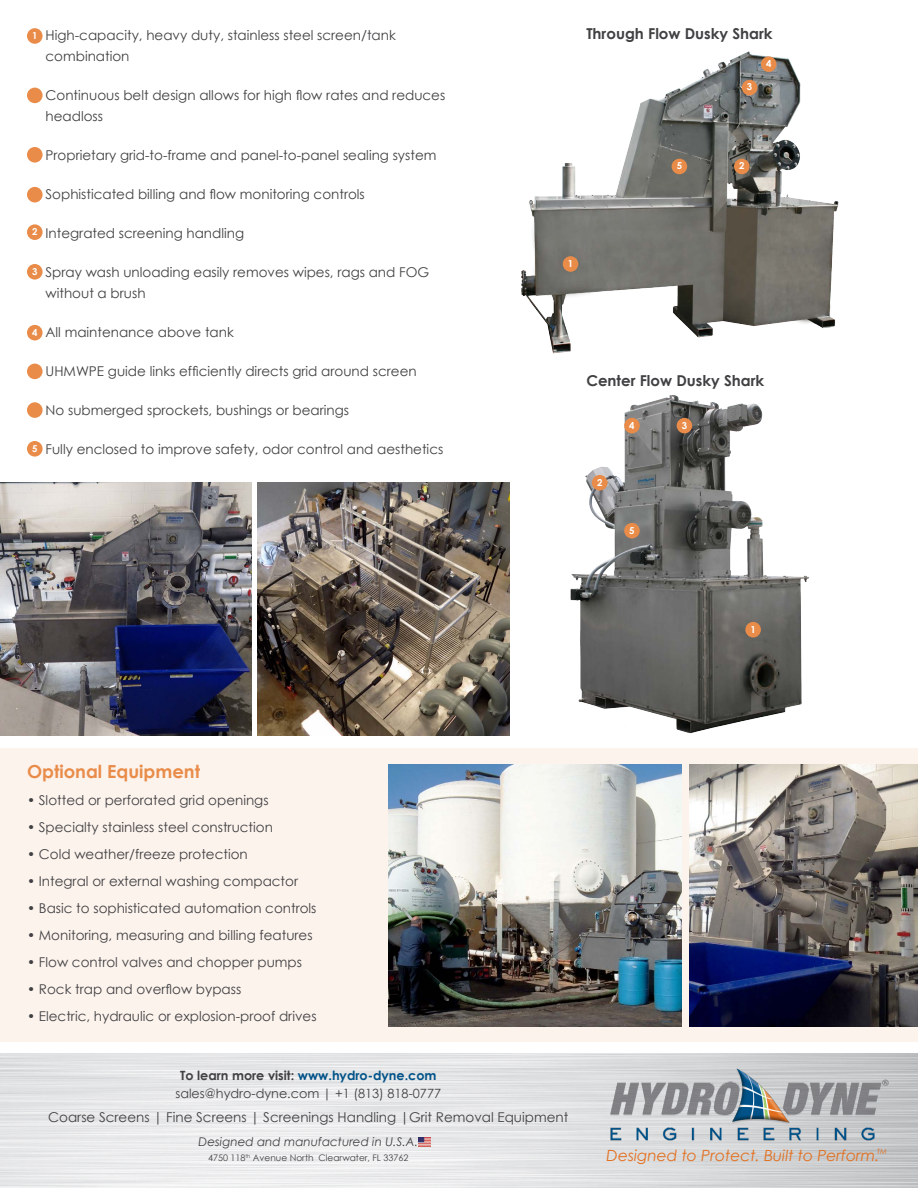
<style>
.page{position:relative;width:918px;height:1188px;background:#fff}
.page>*{position:absolute;margin:0;border:0;box-sizing:border-box;transform-origin:0 0}
.t1{font:700 18px "Century Gothic";color:#e98c49}
.t2{font:italic 15.45px "Century Gothic";color:#e36f1e}
.t3{font:700 15px "Century Gothic";color:#414042}
.t4{font:13.5px/21px "Century Gothic";color:#414042}
.t5{font:12.75px/18px "Century Gothic";color:#414042;text-align:center}
.t6{font:italic 12px "Century Gothic";color:#414042}
.t7{font:700 9.6px "Century Gothic";color:#fff}
.t8{font:9px "Century Gothic";color:#414042}
.s1{font-weight:700}
.s2{font-weight:700;color:#005288}
</style>
<div class="page">
<img style="left:521px;top:51px;width:318px;height:303px">
<img style="left:570px;top:395px;width:239px;height:339px">
<div style="left:27px;top:28px;width:16px;height:16px;background:#e98c49;border-radius:50%"></div>
<div style="left:745px;top:622px;width:16px;height:15px;background:#e98c49;border-radius:50%"></div>
<div style="left:563px;top:256px;width:15px;height:16px;background:#e98c49;border-radius:50%"></div>
<div style="left:27px;top:88px;width:16px;height:15px;background:#e98c49;border-radius:50%"></div>
<div style="left:27px;top:147px;width:16px;height:16px;background:#e98c49;border-radius:50%"></div>
<div style="left:27px;top:364px;width:16px;height:15px;background:#e98c49;border-radius:50%"></div>
<div style="left:27px;top:402px;width:16px;height:16px;background:#e98c49;border-radius:50%"></div>
<div style="left:27px;top:187px;width:16px;height:15px;background:#e98c49;border-radius:50%"></div>
<div style="left:27px;top:224px;width:16px;height:16px;background:#e98c49;border-radius:50%"></div>
<div style="left:592px;top:475px;width:16px;height:15px;background:#e98c49;border-radius:50%"></div>
<div style="left:734px;top:159px;width:16px;height:15px;background:#e98c49;border-radius:50%"></div>
<div style="left:27px;top:264px;width:16px;height:16px;background:#e98c49;border-radius:50%"></div>
<div style="left:677px;top:418px;width:15px;height:15px;background:#e98c49;border-radius:50%"></div>
<div style="left:742px;top:80px;width:15px;height:15px;background:#e98c49;border-radius:50%"></div>
<div style="left:27px;top:325px;width:16px;height:15px;background:#e98c49;border-radius:50%"></div>
<div style="left:624px;top:418px;width:16px;height:15px;background:#e98c49;border-radius:50%"></div>
<div style="left:761px;top:56px;width:15px;height:16px;background:#e98c49;border-radius:50%"></div>
<div style="left:27px;top:441px;width:16px;height:16px;background:#e98c49;border-radius:50%"></div>
<div style="left:624px;top:523px;width:16px;height:15px;background:#e98c49;border-radius:50%"></div>
<div style="left:672px;top:159px;width:15px;height:15px;background:#e98c49;border-radius:50%"></div>
<div style="left:0;top:748px;width:918px;height:294px;background:#fcf3ed"></div>
<img style="left:389px;top:764px;width:293px;height:262px">
<img style="left:689px;top:764px;width:229px;height:262px">
<img style="left:257px;top:483px;width:252px;height:252px">
<img style="left:0;top:483px;width:252px;height:252px">
<img style="left:0;top:1053px;width:918px;height:135px">
<img style="left:607px;top:1064px;width:283px;height:82px">
<svg style="left:418px;top:1138px;width:12px;height:8px"></svg>
<p class="t7" style="left:32px;top:28px;width:7px">1</p>
<p class="t3" style="left:586px;top:23px;width:188px">Through Flow Dusky Shark</p>
<p class="t4" style="left:46px;top:24px;width:352px">High-capacity, heavy duty, stainless steel screen/tank combination</p>
<p class="t4" style="left:46px;top:84px;width:401px">Continuous belt design allows for high flow rates and reduces headloss</p>
<p class="t4" style="left:46px;top:144px;width:392px">Proprietary grid-to-frame and panel-to-panel sealing system</p>
<p class="t4" style="left:46px;top:183px;width:321px">Sophisticated billing and flow monitoring controls</p>
<p class="t4" style="left:46px;top:222px;width:200px">Integrated screening handling</p>
<p class="t4" style="left:46px;top:261px;width:385px">Spray wash unloading easily removes wipes, rags and FOG without a brush</p>
<p class="t4" style="left:46px;top:321px;width:190px">All maintenance above tank</p>
<p class="t4" style="left:46px;top:360px;width:373px">UHMWPE guide links efficiently directs grid around screen</p>
<p class="t4" style="left:46px;top:399px;width:305px">No submerged sprockets, bushings or bearings</p>
<p class="t4" style="left:46px;top:438px;width:399px">Fully enclosed to improve safety, odor control and aesthetics</p>
<p class="t7" style="left:766px;top:56px;width:7px">4</p>
<p class="t7" style="left:747px;top:80px;width:7px">3</p>
<p class="t7" style="left:739px;top:159px;width:7px">2</p>
<p class="t7" style="left:677px;top:159px;width:7px">5</p>
<p class="t7" style="left:32px;top:224px;width:7px">2</p>
<p class="t7" style="left:568px;top:256px;width:7px">1</p>
<p class="t7" style="left:32px;top:264px;width:7px">3</p>
<p class="t7" style="left:32px;top:325px;width:7px">4</p>
<p class="t3" style="left:586px;top:369px;width:179px">Center Flow Dusky Shark</p>
<p class="t7" style="left:629px;top:418px;width:7px">4</p>
<p class="t7" style="left:682px;top:418px;width:7px">3</p>
<p class="t7" style="left:32px;top:441px;width:7px">5</p>
<h1 class="t1" style="left:27px;top:758px;width:175px">Optional Equipment</h1>
<p class="t4" style="left:27px;top:789px;width:243px">• Slotted or perforated grid openings</p>
<p class="t4" style="left:27px;top:816px;width:247px">• Specialty stainless steel construction</p>
<p class="t4" style="left:27px;top:843px;width:222px">• Cold weather/freeze protection</p>
<p class="t4" style="left:27px;top:870px;width:273px">• Integral or external washing compactor</p>
<p class="t4" style="left:27px;top:897px;width:291px">• Basic to sophisticated automation controls</p>
<p class="t4" style="left:27px;top:924px;width:287px">• Monitoring, measuring and billing features</p>
<p class="t4" style="left:27px;top:951px;width:277px">• Flow control valves and chopper pumps</p>
<p class="t4" style="left:27px;top:978px;width:216px">• Rock trap and overflow bypass</p>
<p class="t4" style="left:27px;top:1005px;width:291px">• Electric, hydraulic or explosion-proof drives</p>
<p class="t7" style="left:597px;top:475px;width:7px">2</p>
<p class="t7" style="left:629px;top:523px;width:7px">5</p>
<p class="t7" style="left:750px;top:622px;width:7px">1</p>
<p class="t5" style="left:175px;top:1066px;width:267px"><span class="s1">To learn more visit:</span> <span class="s2">www.hydro-dyne.com </span>sales@hydro-dyne.com | +1 (813) 818-0777</p>
<p class="t4" style="left:48px;top:1106px;width:522px">Coarse Screens | Fine Screens | Screenings Handling |Grit Removal Equipment</p>
<p class="t6" style="left:199px;top:1134px;width:221px">Designed and manufactured in U.S.A.</p>
<p class="t8" style="left:208px;top:1152px;width:202px">4750 118<sup>th</sup> Avenue North Clearwater, FL 33762</p>
<p class="t2" style="left:607px;top:1145px;width:282px">Designed to Protect. Built to Perform.<sup>TM</sup></p>
</div>
